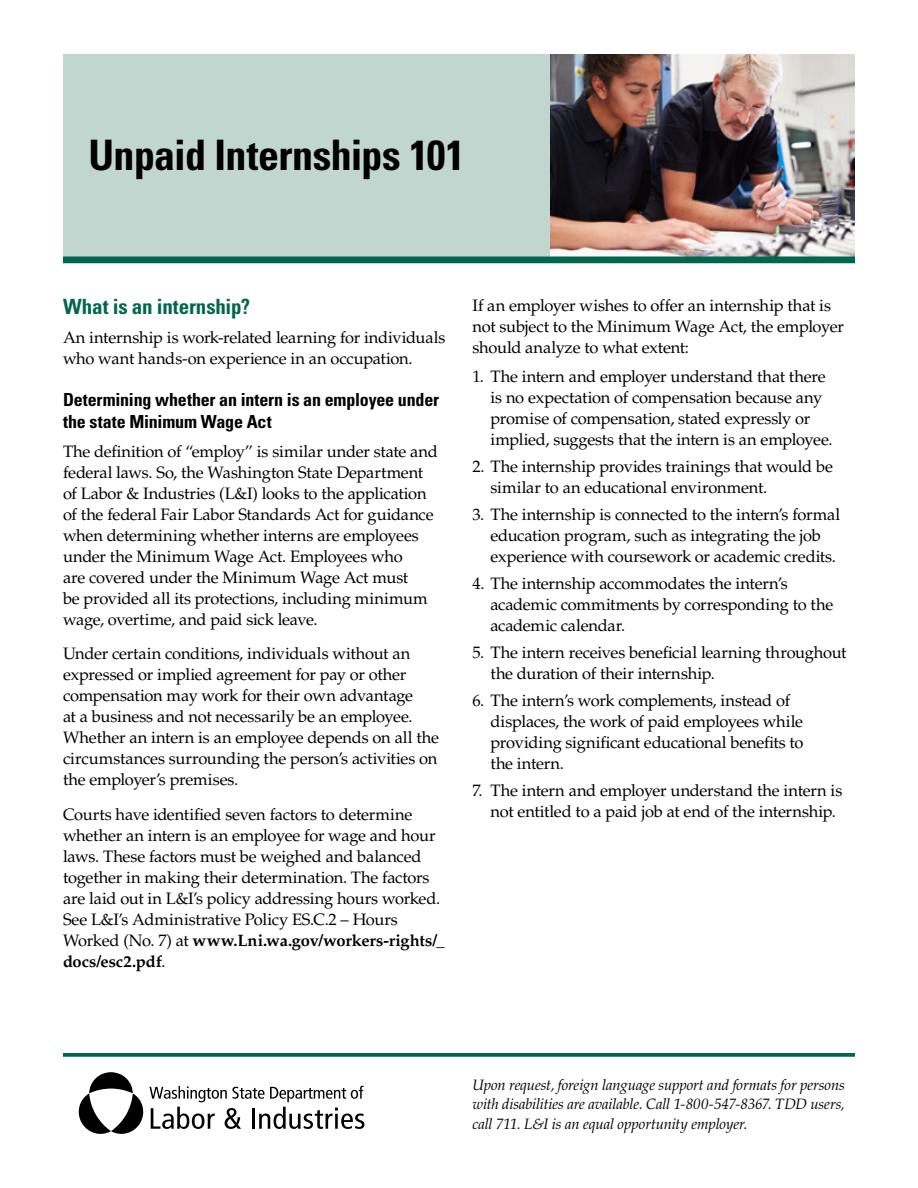
<style>
.page{position:relative;width:918px;height:1188px;background:#fff}
.page>*{position:absolute;margin:0;border:0;box-sizing:border-box;transform-origin:0 0}
.t1{font:700 condensed 42px "Univers LT Std";letter-spacing:-.015em;color:#000}
.Subhead_Level_1{font:700 condensed 21px "Univers LT Std";letter-spacing:-.01em;color:#00674e}
.Subhead_Level_2{font:700 condensed 18px/22.5px "Univers LT Std";letter-spacing:-.01em;color:#000}
.Body_-_11{font:16.5px/21px "Palatino LT Std";letter-spacing:-.015em;color:#000}
.ADA_Statement{font:italic 15px/19.5px "Palatino LT Std";letter-spacing:-.01em;color:#000;text-align:justify}
.s1{font-weight:700}
</style>
<div class="page">
<svg style="left:79px;top:1072px;width:285px;height:62px"></svg>
<div style="left:63px;top:54px;width:589px;height:202px;background:#c1d6ce"></div>
<img style="left:551px;top:54px;width:304px;height:202px">
<div style="left:63px;top:256px;width:792px;height:7px;background:#00674e"></div>
<svg style="left:63px;top:1053px;width:792px;height:4px;fill:#00674e"></svg>
<h1 class="t1" style="left:88px;top:130px;width:377px">Unpaid Internships 101</h1>
<h2 class="Subhead_Level_1" style="left:63px;top:294px;width:189px">What is an internship?</h2>
<p class="Body_-_11" style="left:63px;top:327px;width:384px">An internship is work-related learning for individuals who want hands-on experience in an occupation.</p>
<h3 class="Subhead_Level_2" style="left:63px;top:388px;width:378px">Determining whether an intern is an employee under the state Minimum Wage Act</h3>
<p class="Body_-_11" style="left:63px;top:441px;width:376px">The definition of “employ” is similar under state and federal laws. So, the Washington State Department of Labor &amp; Industries (L&amp;I) looks to the application of the federal Fair Labor Standards Act for guidance when determining whether interns are employees under the Minimum Wage Act. Employees who<br>are covered under the Minimum Wage Act must<br>be provided all its protections, including minimum wage, overtime, and paid sick leave.</p>
<p class="Body_-_11" style="left:63px;top:644px;width:378px">Under certain conditions, individuals without an expressed or implied agreement for pay or other compensation may work for their own advantage<br>at a business and not necessarily be an employee.<br>Whether an intern is an employee depends on all the circumstances surrounding the person’s activities on the employer’s premises.</p>
<p class="Body_-_11" style="left:63px;top:804px;width:383px">Courts have identified seven factors to determine whether an intern is an employee for wage and hour laws. These factors must be weighed and balanced together in making their determination. The factors are laid out in L&amp;I’s policy addressing hours worked.<br>See L&amp;I’s Administrative Policy ES.C.2 – Hours Worked (No. 7) at <span class="s1">www.Lni.wa.gov/workers-rights/_ docs/esc2.pdf</span>.</p>
<p class="Body_-_11" style="left:472px;top:295px;width:373px">If an employer wishes to offer an internship that is not subject to the Minimum Wage Act, the employer should analyze to what extent:</p>
<p class="Body_-_11" style="left:490px;top:366px;width:343px;text-indent:-18px">1. The intern and employer understand that there is no expectation of compensation because any promise of compensation, stated expressly or implied, suggests that the intern is an employee.</p>
<p class="Body_-_11" style="left:490px;top:456px;width:344px;text-indent:-18px">2. The internship provides trainings that would be similar to an educational environment.</p>
<p class="Body_-_11" style="left:490px;top:504px;width:351px;text-indent:-18px">3. The internship is connected to the intern’s formal education program, such as integrating the job experience with coursework or academic credits.</p>
<p class="Body_-_11" style="left:490px;top:573px;width:344px;text-indent:-18px">4. The internship accommodates the intern’s academic commitments by corresponding to the academic calendar.</p>
<p class="Body_-_11" style="left:490px;top:642px;width:358px;text-indent:-18px">5. The intern receives beneficial learning throughout the duration of their internship.</p>
<p class="Body_-_11" style="left:490px;top:690px;width:315px;text-indent:-18px">6. The intern’s work complements, instead of displaces, the work of paid employees while providing significant educational benefits to the intern.</p>
<p class="Body_-_11" style="left:490px;top:780px;width:353px;text-indent:-18px">7. The intern and employer understand the intern is not entitled to a paid job at end of the internship.</p>
<p class="ADA_Statement" style="left:472px;top:1075px;width:374px">Upon request, foreign language support and formats for persons with disabilities are available. Call 1-800-547-8367. TDD users, call 711. L&amp;I is an equal opportunity employer.</p>
</div>
